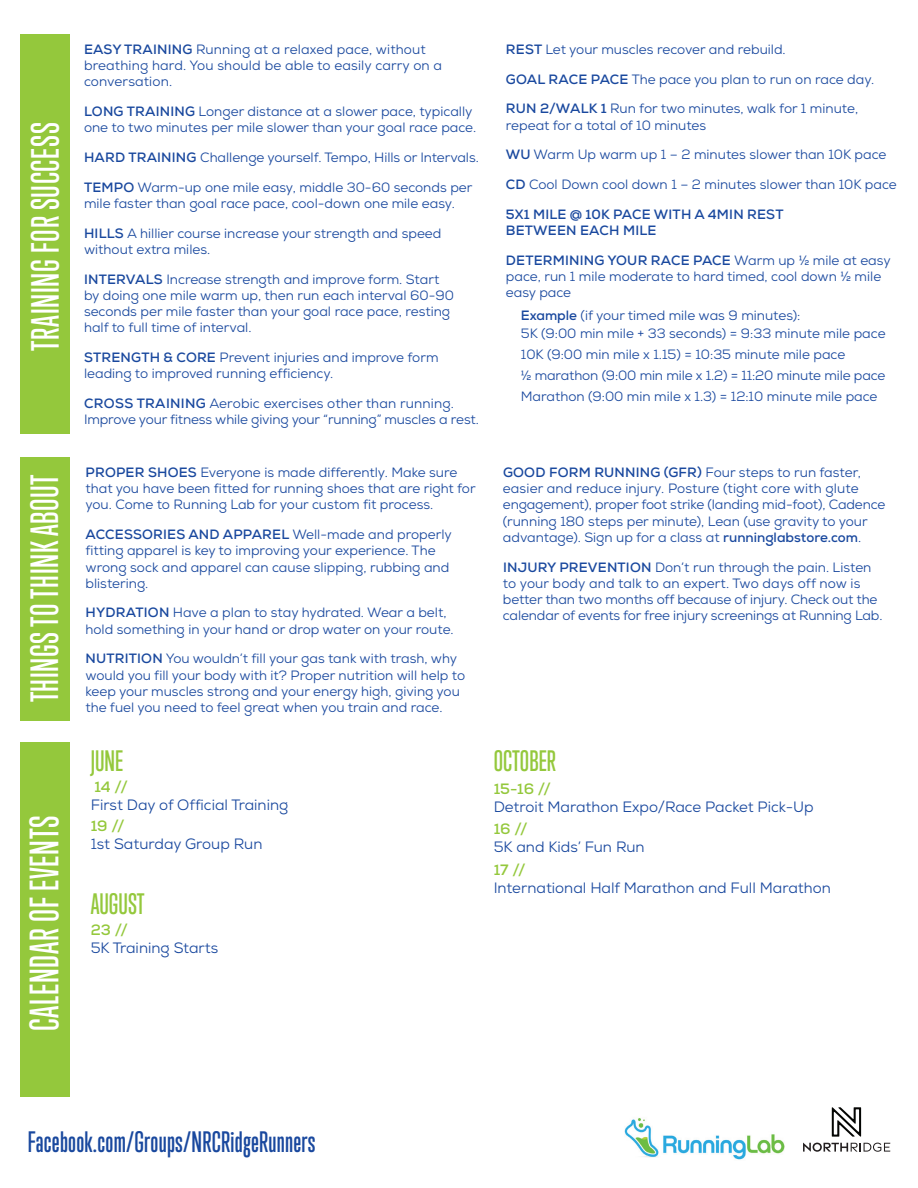
<style>
.page{position:relative;width:918px;height:1188px;background:#fff}
.page>*{position:absolute;margin:0;border:0;box-sizing:border-box;transform-origin:0 0}
.t1{font:500 37.5px "Trump Gothic Pro";letter-spacing:.02em;color:#fff}
.t2{font:500 36px "Trump Gothic Pro";letter-spacing:.02em;color:#fff}
.t3{font:500 27px "Trump Gothic Pro";letter-spacing:.01em;color:#19489e}
.t4{font:500 27px "Trump Gothic Pro";color:#94c83c}
.t5{font:15px "Nexa";color:#19489e}
.t6{font:700 15px "Nexa";color:#94c83c}
.t7{font:13.5px/16.2px "Nexa";color:#19489e}
.t8{font:700 13.5px "Nexa";letter-spacing:.015em;color:#19489e}
.s1{font-weight:700}
</style>
<div class="page">
<svg style="left:832px;top:1107px;width:29px;height:30px"></svg>
<svg style="left:803px;top:1143px;width:87px;height:9px"></svg>
<img style="left:624px;top:1118px;width:160px;height:42px">
<div style="left:20px;top:743px;width:50px;height:354px;background:#94c83c"></div>
<div style="left:20px;top:35px;width:50px;height:399px;background:#94c83c"></div>
<div style="left:20px;top:457px;width:50px;height:264px;background:#94c83c"></div>
<h2 class="t2" style="left:24px;top:351px;width:230px;rotate:-90deg">TRAINING FOR SUCCESS</h2>
<h2 class="t2" style="left:23px;top:702px;width:230px;rotate:-90deg">THINGS TO THINK ABOUT</h2>
<h1 class="t1" style="left:22px;top:1031px;width:218px;rotate:-90deg">CALENDAR OF EVENTS</h1>
<p class="t7" style="left:84px;top:41px;width:360px"><span class="s1">EASY TRAINING</span> Running at a relaxed pace, without breathing hard. You should be able to easily carry on a conversation.</p>
<p class="t7" style="left:84px;top:103px;width:394px"><span class="s1">LONG TRAINING</span> Longer distance at a slower pace, typically one to two minutes per mile slower than your goal race pace.</p>
<p class="t7" style="left:84px;top:143px;width:396px;line-height:29.7px"><span class="s1">HARD TRAINING</span> Challenge yourself. Tempo, Hills or Intervals.<br><span class="s1">TEMPO</span> Warm-up one mile easy, middle 30-60 seconds per</p>
<p class="t7" style="left:84px;top:195px;width:372px">mile faster than goal race pace, cool-down one mile easy.</p>
<p class="t7" style="left:84px;top:225px;width:359px"><span class="s1">HILLS</span> A hillier course increase your strength and speed without extra miles.</p>
<p class="t7" style="left:84px;top:271px;width:372px"><span class="s1">INTERVALS</span> Increase strength and improve form. Start by doing one mile warm up, then run each interval 60-90 seconds per mile faster than your goal race pace, resting half to full time of interval.</p>
<p class="t7" style="left:84px;top:349px;width:356px"><span class="s1">STRENGTH &amp; CORE</span> Prevent injuries and improve form leading to improved running efficiency.</p>
<p class="t7" style="left:84px;top:395px;width:396px"><span class="s1">CROSS TRAINING</span> Aerobic exercises other than running.<br>Improve your fitness while giving your “running” muscles a rest.</p>
<p class="t7" style="left:86px;top:464px;width:392px"><span class="s1">PROPER SHOES</span> Everyone is made differently. Make sure that you have been fitted for running shoes that are right for you. Come to Running Lab for your custom fit process.</p>
<p class="t7" style="left:86px;top:526px;width:368px"><span class="s1">ACCESSORIES AND APPAREL</span> Well-made and properly fitting apparel is key to improving your experience. The wrong sock and apparel can cause slipping, rubbing and blistering.</p>
<p class="t7" style="left:86px;top:605px;width:370px"><span class="s1">HYDRATION</span> Have a plan to stay hydrated. Wear a belt, hold something in your hand or drop water on your route.</p>
<p class="t7" style="left:86px;top:651px;width:381px"><span class="s1">NUTRITION</span> You wouldn’t fill your gas tank with trash, why would you fill your body with it? Proper nutrition will help to keep your muscles strong and your energy high, giving you the fuel you need to feel great when you train and race.</p>
<h3 class="t4" style="left:91px;top:745px;width:34px">JUNE</h3>
<p class="t6" style="left:94px;top:778px;width:35px">14 //</p>
<p class="t5" style="left:91px;top:796px;width:199px">First Day of Official Training</p>
<p class="t6" style="left:91px;top:817px;width:35px">19 //</p>
<p class="t5" style="left:91px;top:835px;width:173px">1st Saturday Group Run</p>
<h3 class="t4" style="left:91px;top:888px;width:56px">AUGUST</h3>
<p class="t6" style="left:91px;top:920px;width:39px">23 //</p>
<p class="t5" style="left:91px;top:939px;width:129px">5K Training Starts</p>
<p class="t7" style="left:506px;top:35px;width:370px;line-height:29.7px"><span class="s1">REST</span> Let your muscles recover and rebuild.<br><span class="s1">GOAL RACE PACE</span> The pace you plan to run on race day.<br><span class="s1">RUN 2/WALK 1</span> Run for two minutes, walk for 1 minute,</p>
<p class="t7" style="left:506px;top:117px;width:202px">repeat for a total of 10 minutes</p>
<p class="t7" style="left:506px;top:147px;width:382px"><span class="s1">WU</span> Warm Up warm up 1 – 2 minutes slower than 10K pace</p>
<p class="t7" style="left:506px;top:170px;width:392px;line-height:29.7px"><span class="s1">CD</span> Cool Down cool down 1 – 2 minutes slower than 10K pace<br><span class="s1">5X1 MILE @ 10K PACE WITH A 4MIN REST</span></p>
<p class="t8" style="left:506px;top:222px;width:152px">BETWEEN EACH MILE</p>
<p class="t7" style="left:506px;top:252px;width:386px"><span class="s1">DETERMINING YOUR RACE PACE</span> Warm up ½ mile at easy pace, run 1 mile moderate to hard timed, cool down ½ mile easy pace</p>
<p class="t7" style="left:521px;top:306px;width:366px;line-height:18.8px"><span class="s1">Example</span> (if your timed mile was 9 minutes):<br>5K (9:00 min mile + 33 seconds) = 9:33 minute mile pace</p>
<p class="t7" style="left:521px;top:344px;width:366px;line-height:21px">10K (9:00 min mile x 1.15) = 10:35 minute mile pace<br>½ marathon (9:00 min mile x 1.2) = 11:20 minute mile pace<br>Marathon (9:00 min mile x 1.3) = 12:10 minute mile pace</p>
<p class="t7" style="left:503px;top:464px;width:384px"><span class="s1">GOOD FORM RUNNING (GFR)</span> Four steps to run faster, easier and reduce injury. Posture (tight core with glute engagement), proper foot strike (landing mid-foot), Cadence (running 180 steps per minute), Lean (use gravity to your advantage). Sign up for a class at <span class="s1">runninglabstore.com</span>.</p>
<p class="t7" style="left:503px;top:559px;width:381px"><span class="s1">INJURY PREVENTION</span> Don’t run through the pain. Listen to your body and talk to an expert. Two days off now is better than two months off because of injury. Check out the calendar of events for free injury screenings at Running Lab.</p>
<h3 class="t4" style="left:494px;top:745px;width:64px">OCTOBER</h3>
<p class="t6" style="left:494px;top:779px;width:59px">15-16 //</p>
<p class="t5" style="left:494px;top:797px;width:321px">Detroit Marathon Expo/Race Packet Pick-Up</p>
<p class="t6" style="left:494px;top:820px;width:35px">16 //</p>
<p class="t5" style="left:494px;top:838px;width:152px">5K and Kids’ Fun Run</p>
<p class="t6" style="left:494px;top:860px;width:33px">17 //</p>
<p class="t5" style="left:494px;top:878px;width:339px">International Half Marathon and Full Marathon</p>
<h3 class="t3" style="left:28px;top:1126px;width:289px">Facebook.com/Groups/NRCRidgeRunners</h3>
</div>
